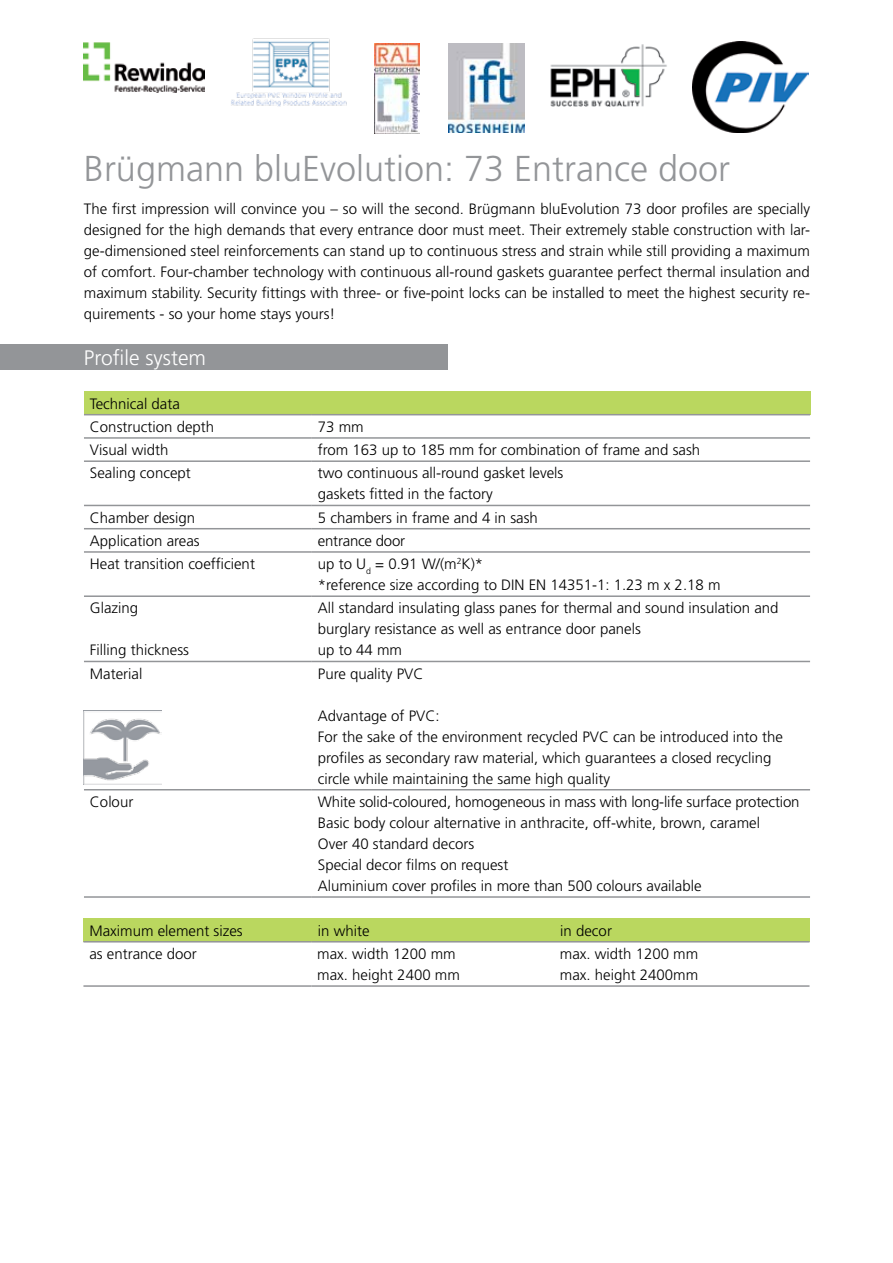
<style>
.page{position:relative;width:893px;height:1263px;background:#fff}
.page>*{position:absolute;margin:0;border:0;box-sizing:border-box;transform-origin:0 0}
.t1{font:300 36px "Frutiger LT";color:#939598}
.t2{font:300 21px "Frutiger LT";color:#fff}
.t3{font:300 15px/21px "Frutiger LT";color:#000}
</style>
<div class="page">
<div style="left:84px;top:391px;width:726px;height:24px;background:#bad75f"></div>
<hr style="left:84px;top:414px;width:228px;height:1px;background:#939598">
<hr style="left:312px;top:414px;width:498px;height:1px;background:#939598">
<hr style="left:84px;top:437px;width:228px;height:2px;background:#939598">
<hr style="left:312px;top:437px;width:498px;height:2px;background:#939598">
<hr style="left:84px;top:460px;width:228px;height:2px;background:#939598">
<hr style="left:312px;top:460px;width:498px;height:2px;background:#939598">
<hr style="left:84px;top:505px;width:228px;height:1px;background:#939598">
<hr style="left:312px;top:505px;width:498px;height:1px;background:#939598">
<hr style="left:84px;top:528px;width:228px;height:1px;background:#939598">
<hr style="left:312px;top:528px;width:498px;height:1px;background:#939598">
<hr style="left:84px;top:551px;width:228px;height:2px;background:#939598">
<hr style="left:312px;top:551px;width:498px;height:2px;background:#939598">
<hr style="left:84px;top:595px;width:228px;height:2px;background:#939598">
<hr style="left:312px;top:595px;width:498px;height:2px;background:#939598">
<hr style="left:84px;top:661px;width:228px;height:1px;background:#939598">
<hr style="left:312px;top:661px;width:498px;height:1px;background:#939598">
<hr style="left:84px;top:789px;width:228px;height:1px;background:#939598">
<hr style="left:312px;top:789px;width:498px;height:1px;background:#939598">
<hr style="left:84px;top:896px;width:228px;height:2px;background:#939598">
<hr style="left:312px;top:896px;width:498px;height:2px;background:#939598">
<div style="left:83px;top:918px;width:726px;height:24px;background:#bad75f"></div>
<hr style="left:83px;top:941px;width:228px;height:1px;background:#939598">
<hr style="left:311px;top:941px;width:498px;height:1px;background:#939598">
<hr style="left:83px;top:985px;width:228px;height:2px;background:#939598">
<hr style="left:311px;top:985px;width:498px;height:2px;background:#939598">
<div style="left:0;top:345px;width:447px;height:25px;background:#939598"></div>
<img style="left:83px;top:710px;width:79px;height:75px">
<img style="left:84px;top:43px;width:121px;height:50px">
<img style="left:231px;top:38px;width:116px;height:69px">
<img style="left:550px;top:44px;width:117px;height:63px">
<img style="left:693px;top:42px;width:116px;height:90px">
<img style="left:374px;top:43px;width:45px;height:90px">
<img style="left:449px;top:43px;width:76px;height:90px">
<h1 class="t1" style="left:84px;top:148px;width:648px">Brügmann bluEvolution: 73 Entrance door</h1>
<p class="t3" style="left:84px;top:198px;width:728px;text-align:justify">The first impression will convince you – so will the second. Brügmann bluEvolution 73 door profiles are specially designed for the high demands that every entrance door must meet. Their extremely stable construction with lar&shy;ge-dimensioned steel reinforcements can stand up to continuous stress and strain while still providing a maximum of comfort. Four-chamber technology with continuous all-round gaskets guarantee perfect thermal insulation and maximum stability. Security fittings with three- or five-point locks can be installed to meet the highest security re&shy;quirements - so your home stays yours!</p>
<h2 class="t2" style="left:84px;top:346px;width:124px">Profile system</h2>
<p class="t3" style="left:90px;top:392px;width:126px;line-height:23.2px">Technical data<br>Construction depth</p>
<p class="t3" style="left:318px;top:416px;width:47px">73 mm</p>
<p class="t3" style="left:90px;top:440px;width:80px">Visual width</p>
<p class="t3" style="left:318px;top:440px;width:384px">from 163 up to 185 mm for combination of frame and sash</p>
<p class="t3" style="left:90px;top:463px;width:102px">Sealing concept</p>
<p class="t3" style="left:318px;top:463px;width:247px">two continuous all-round gasket levels gaskets fitted in the factory</p>
<p class="t3" style="left:90px;top:507px;width:107px">Chamber design</p>
<p class="t3" style="left:318px;top:507px;width:222px">5 chambers in frame and 4 in sash</p>
<p class="t3" style="left:90px;top:530px;width:111px">Application areas</p>
<p class="t3" style="left:318px;top:530px;width:89px">entrance door</p>
<p class="t3" style="left:90px;top:554px;width:167px">Heat transition coefficient</p>
<p class="t3" style="left:318px;top:554px;width:404px">up to U<sub>d</sub> = 0.91 W/(m<sup>2</sup>K)*<br>*reference size according to DIN EN 14351-1: 1.23 m x 2.18 m</p>
<p class="t3" style="left:90px;top:598px;width:50px">Glazing</p>
<p class="t3" style="left:90px;top:640px;width:101px">Filling thickness</p>
<p class="t3" style="left:318px;top:598px;width:462px">All standard insulating glass panes for thermal and sound insulation and burglary resistance as well as entrance door panels<br>up to 44 mm</p>
<p class="t3" style="left:90px;top:663px;width:54px">Material</p>
<p class="t3" style="left:318px;top:663px;width:107px">Pure quality PVC</p>
<p class="t3" style="left:318px;top:705px;width:467px">Advantage of PVC:<br>For the sake of the environment recycled PVC can be introduced into the profiles as secondary raw material, which guarantees a closed recycling circle while maintaining the same high quality</p>
<p class="t3" style="left:90px;top:791px;width:45px">Colour</p>
<p class="t3" style="left:318px;top:791px;width:483px">White solid-coloured, homogeneous in mass with long-life surface protection Basic body colour alternative in anthracite, off-white, brown, caramel<br>Over 40 standard decors<br>Special decor films on request<br>Aluminium cover profiles in more than 500 colours available</p>
<p class="t3" style="left:89px;top:920px;width:155px">Maximum element sizes</p>
<p class="t3" style="left:318px;top:920px;width:53px">in white</p>
<p class="t3" style="left:560px;top:920px;width:53px">in decor</p>
<p class="t3" style="left:89px;top:943px;width:109px">as entrance door</p>
<p class="t3" style="left:317px;top:943px;width:140px">max. width 1200 mm</p>
<p class="t3" style="left:560px;top:943px;width:140px">max. width 1200 mm</p>
<p class="t3" style="left:317px;top:964px;width:144px">max. height 2400 mm</p>
<p class="t3" style="left:560px;top:964px;width:140px">max. height 2400mm</p>
</div>
